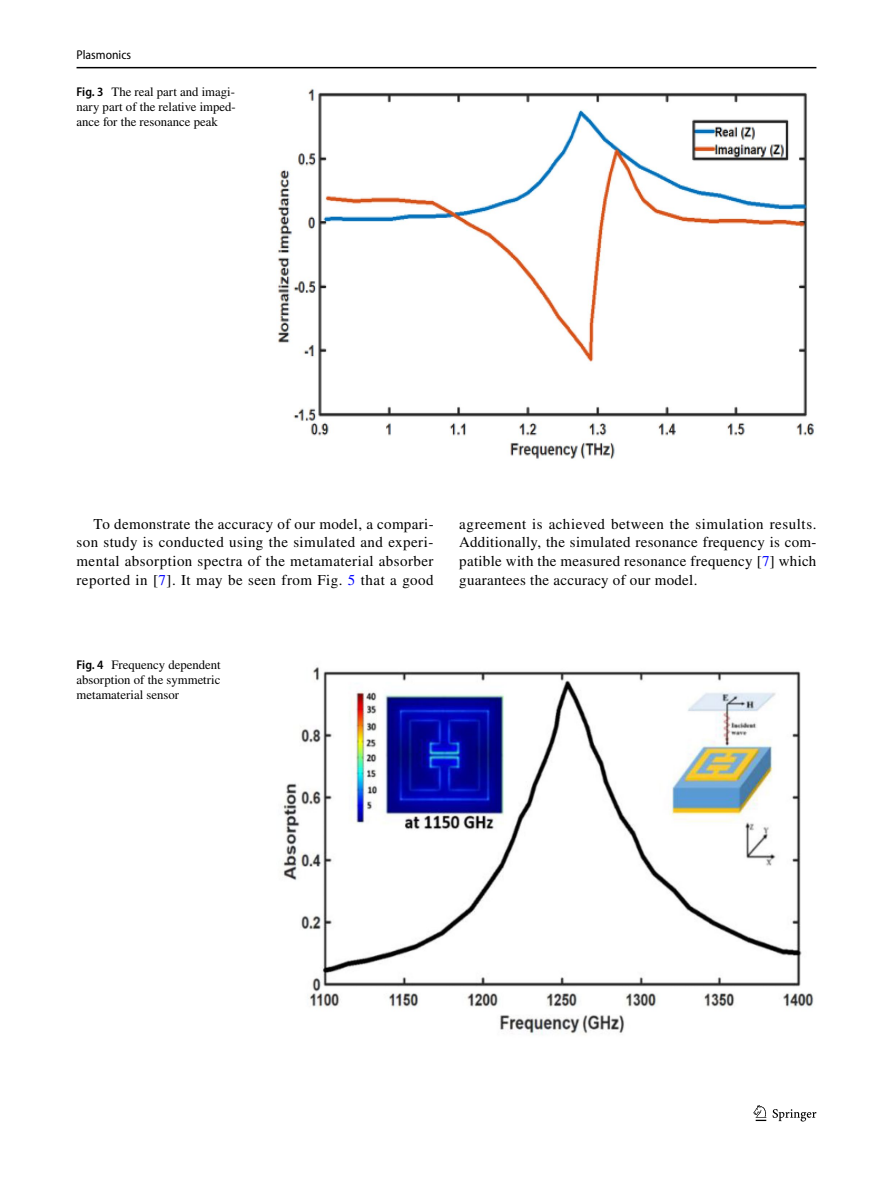
<style>
.page{position:relative;width:893px;height:1187px;background:#fff}
.page>*{position:absolute;margin:0;border:0;box-sizing:border-box;transform-origin:0 0}
.t1{font:15px/18.8px "STIX";letter-spacing:.025em;color:#000;text-align:justify}
.t2{font:12.75px/15px "STIX";color:#000;text-align:justify}
.t3{font:semi-condensed 12.75px "Myriad Pro";color:#000}
.s1{font-family:"Myriad Pro";font-weight:600;font-stretch:semi-condensed}
.s2{color:#00f}
</style>
<div class="page">
<hr style="left:77px;top:67px;width:739px;height:1px;background:#000">
<svg style="left:753px;top:1105px;width:13px;height:15px"></svg>
<svg style="left:773px;top:1109px;width:43px;height:12px"></svg>
<img style="left:277px;top:88px;width:537px;height:371px">
<img style="left:282px;top:667px;width:532px;height:368px">
<p class="t3" style="left:77px;top:48px;width:56px">Plasmonics</p>
<p class="t2" style="left:77px;top:85px;width:161px"><span class="s1">Fig. 3</span> The real part and imagi&shy;nary part of the relative imped&shy;ance for the resonance peak</p>
<p class="t1" style="left:77px;top:515px;width:359px;text-indent:17px">To demonstrate the accuracy of our model, a compari&shy;son study is conducted using the simulated and experi&shy;mental absorption spectra of the metamaterial absorber reported in [<span class="s2">7</span>]. It may be seen from Fig. <span class="s2">5</span> that a good</p>
<p class="t1" style="left:459px;top:515px;width:359px">agreement is achieved between the simulation results.<br>Additionally, the simulated resonance frequency is com&shy;patible with the measured resonance frequency [<span class="s2">7</span>] which guarantees the accuracy of our model.</p>
<p class="t2" style="left:77px;top:658px;width:146px"><span class="s1">Fig. 4</span> Frequency dependent absorption of the symmetric metamaterial sensor</p>
</div>
